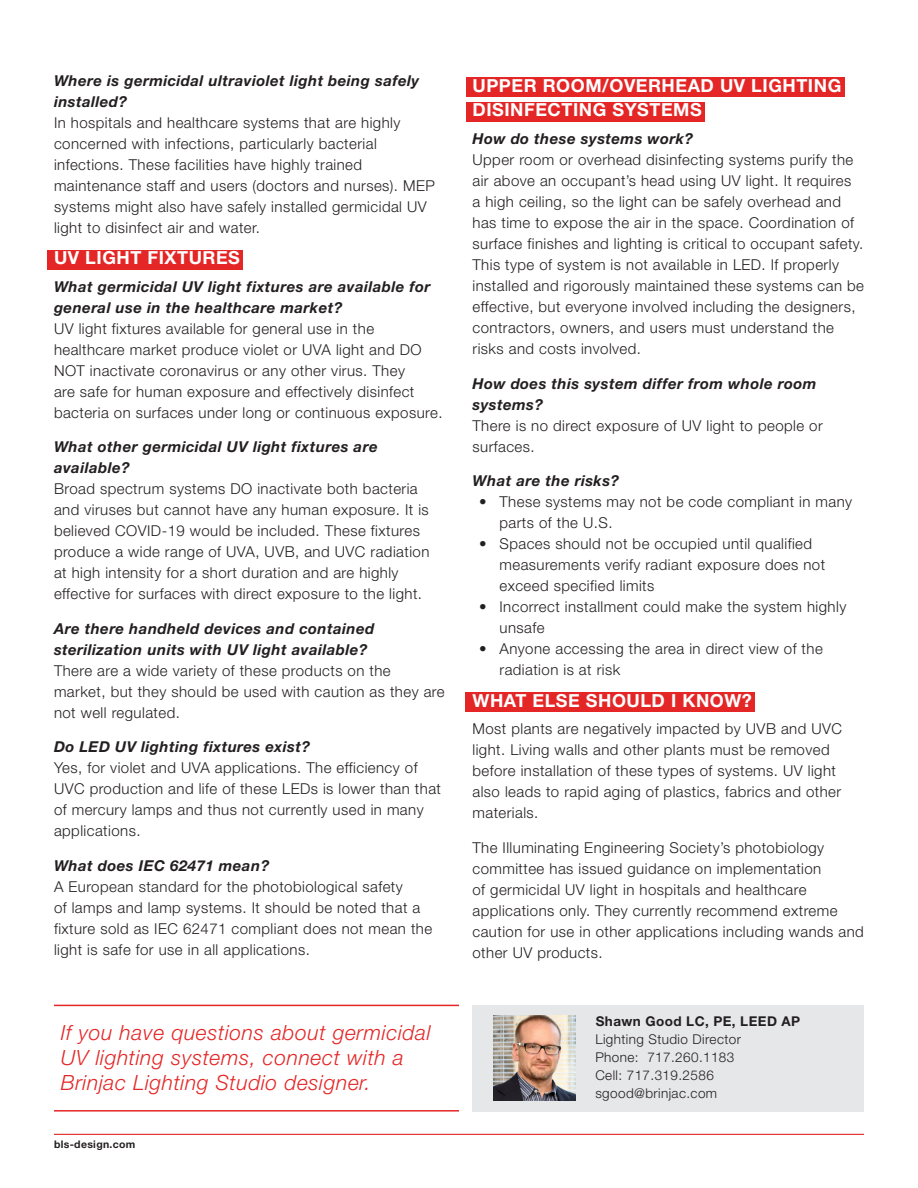
<style>
.page{position:relative;width:918px;height:1188px;background:#fff}
.page>*{position:absolute;margin:0;border:0;box-sizing:border-box;transform-origin:0 0}
.answer{font:italic 300 21px/25.2px "Helvetica Neue LT Std";letter-spacing:.03em;color:#e42626}
.sub_hed{font:700 18px "Helvetica Neue LT Std";letter-spacing:.03em;color:#fff}
.answer-2{font:300 15px/21px "Helvetica Neue LT Std";letter-spacing:.03em;color:#231f20}
.question{font:italic 700 15px/21px "Helvetica Neue LT Std";letter-spacing:.03em;color:#231f20}
.answer-3{font:300 13.5px "Helvetica Neue LT Std";letter-spacing:.03em;color:#231f20}
.answer-4{font:700 13.5px "Helvetica Neue LT Std";letter-spacing:.03em;color:#231f20}
.t1{font:700 10.5px "Helvetica Neue LT Std";letter-spacing:.03em;color:#231f20}
.s1{font-weight:700;font-style:italic}
</style>
<div class="page">
<hr style="left:54px;top:1134px;width:810px;height:1px;background:#e42626">
<div style="left:472px;top:1005px;width:392px;height:107px;background:#e6e7e9"></div>
<div style="left:47px;top:250px;width:196px;height:19px;background:#e42626"></div>
<div style="left:466px;top:77px;width:378px;height:20px;background:#e42626"></div>
<div style="left:466px;top:102px;width:239px;height:20px;background:#e42626"></div>
<div style="left:466px;top:692px;width:289px;height:20px;background:#e42626"></div>
<img style="left:493px;top:1015px;width:82px;height:86px">
<hr style="left:54px;top:1110px;width:405px;height:2px;background:#e42626">
<hr style="left:54px;top:1005px;width:405px;height:1px;background:#e42626">
<p class="question" style="left:54px;top:70px;width:367px">Where is germicidal ultraviolet light being safely installed?</p>
<p class="answer-2" style="left:54px;top:112px;width:382px">In hospitals and healthcare systems that are highly concerned with infections, particularly bacterial infections. These facilities have highly trained maintenance staff and users (doctors and nurses). MEP systems might also have safely installed germicidal UV light to disinfect air and water.</p>
<p class="sub_hed" style="left:54px;top:247px;width:187px">UV LIGHT FIXTURES</p>
<p class="question" style="left:54px;top:276px;width:378px">What germicidal UV light fixtures are available for general use in the healthcare market?</p>
<p class="answer-2" style="left:54px;top:318px;width:390px">UV light fixtures available for general use in the healthcare market produce violet or UVA light and DO NOT inactivate coronavirus or any other virus. They<br>are safe for human exposure and effectively disinfect bacteria on surfaces under long or continuous exposure.</p>
<p class="question" style="left:54px;top:436px;width:325px">What other germicidal UV light fixtures are available?</p>
<p class="answer-2" style="left:54px;top:478px;width:377px">Broad spectrum systems DO inactivate both bacteria and viruses but cannot have any human exposure. It is believed COVID-19 would be included. These fixtures produce a wide range of UVA, UVB, and UVC radiation at high intensity for a short duration and are highly effective for surfaces with direct exposure to the light.</p>
<p class="question" style="left:54px;top:618px;width:322px">Are there handheld devices and contained sterilization units with UV light available?</p>
<p class="answer-2" style="left:54px;top:660px;width:392px">There are a wide variety of these products on the market, but they should be used with caution as they are not well regulated.</p>
<p class="question" style="left:54px;top:736px;width:257px">Do LED UV lighting fixtures exist?</p>
<p class="answer-2" style="left:54px;top:757px;width:389px">Yes, for violet and UVA applications. The efficiency of UVC production and life of these LEDs is lower than that of mercury lamps and thus not currently used in many applications.</p>
<p class="answer-2" style="left:54px;top:855px;width:380px"><span class="s1">What does IEC 62471 mean?<br></span>A European standard for the photobiological safety<br>of lamps and lamp systems. It should be noted that a fixture sold as IEC 62471 compliant does not mean the light is safe for use in all applications.</p>
<p class="answer" style="left:61px;top:1019px;width:371px">If you have questions about germicidal<br>UV lighting systems, connect with a<br>Brinjac Lighting Studio designer.</p>
<p class="t1" style="left:54px;top:1138px;width:83px">bls-design.com</p>
<p class="sub_hed" style="left:472px;top:74px;width:370px">UPPER ROOM/OVERHEAD UV LIGHTING</p>
<p class="sub_hed" style="left:472px;top:99px;width:231px">DISINFECTING SYSTEMS</p>
<p class="question" style="left:472px;top:128px;width:222px">How do these systems work?</p>
<p class="answer-2" style="left:472px;top:149px;width:393px">Upper room or overhead disinfecting systems purify the air above an occupant’s head using UV light. It requires<br>a high ceiling, so the light can be safely overhead and has time to expose the air in the space. Coordination of surface finishes and lighting is critical to occupant safety.<br>This type of system is not available in LED. If properly installed and rigorously maintained these systems can be effective, but everyone involved including the designers, contractors, owners, and users must understand the risks and costs involved.</p>
<p class="answer-2" style="left:472px;top:372px;width:352px"><span class="s1">How does this system differ from whole room systems?<br></span>There is no direct exposure of UV light to people or surfaces.</p>
<p class="question" style="left:472px;top:470px;width:148px">What are the risks?</p>
<p class="answer-2" style="left:500px;top:491px;width:354px;text-indent:-20px">• These systems may not be code compliant in many parts of the U.S.</p>
<p class="answer-2" style="left:500px;top:533px;width:327px;text-indent:-20px">• Spaces should not be occupied until qualified measurements verify radiant exposure does not exceed specified limits</p>
<p class="answer-2" style="left:500px;top:596px;width:348px;text-indent:-20px">• Incorrect installment could make the system highly unsafe</p>
<p class="answer-2" style="left:500px;top:638px;width:325px;text-indent:-20px">• Anyone accessing the area in direct view of the radiation is at risk</p>
<p class="sub_hed" style="left:472px;top:689px;width:281px">WHAT ELSE SHOULD I KNOW?</p>
<p class="answer-2" style="left:472px;top:718px;width:371px">Most plants are negatively impacted by UVB and UVC light. Living walls and other plants must be removed before installation of these types of systems. UV light also leads to rapid aging of plastics, fabrics and other materials.</p>
<p class="answer-2" style="left:472px;top:837px;width:393px">The Illuminating Engineering Society’s photobiology committee has issued guidance on implementation<br>of germicidal UV light in hospitals and healthcare applications only. They currently recommend extreme caution for use in other applications including wands and other UV products.</p>
<p class="answer-4" style="left:596px;top:1013px;width:206px">Shawn Good LC, PE, LEED AP</p>
<p class="answer-3" style="left:595px;top:1031px;width:147px">Lighting Studio Director</p>
<p class="answer-3" style="left:595px;top:1049px;width:141px">Phone: 717.260.1183</p>
<p class="answer-3" style="left:595px;top:1067px;width:120px">Cell: 717.319.2586</p>
<p class="answer-3" style="left:595px;top:1085px;width:123px">sgood@brinjac.com</p>
</div>
